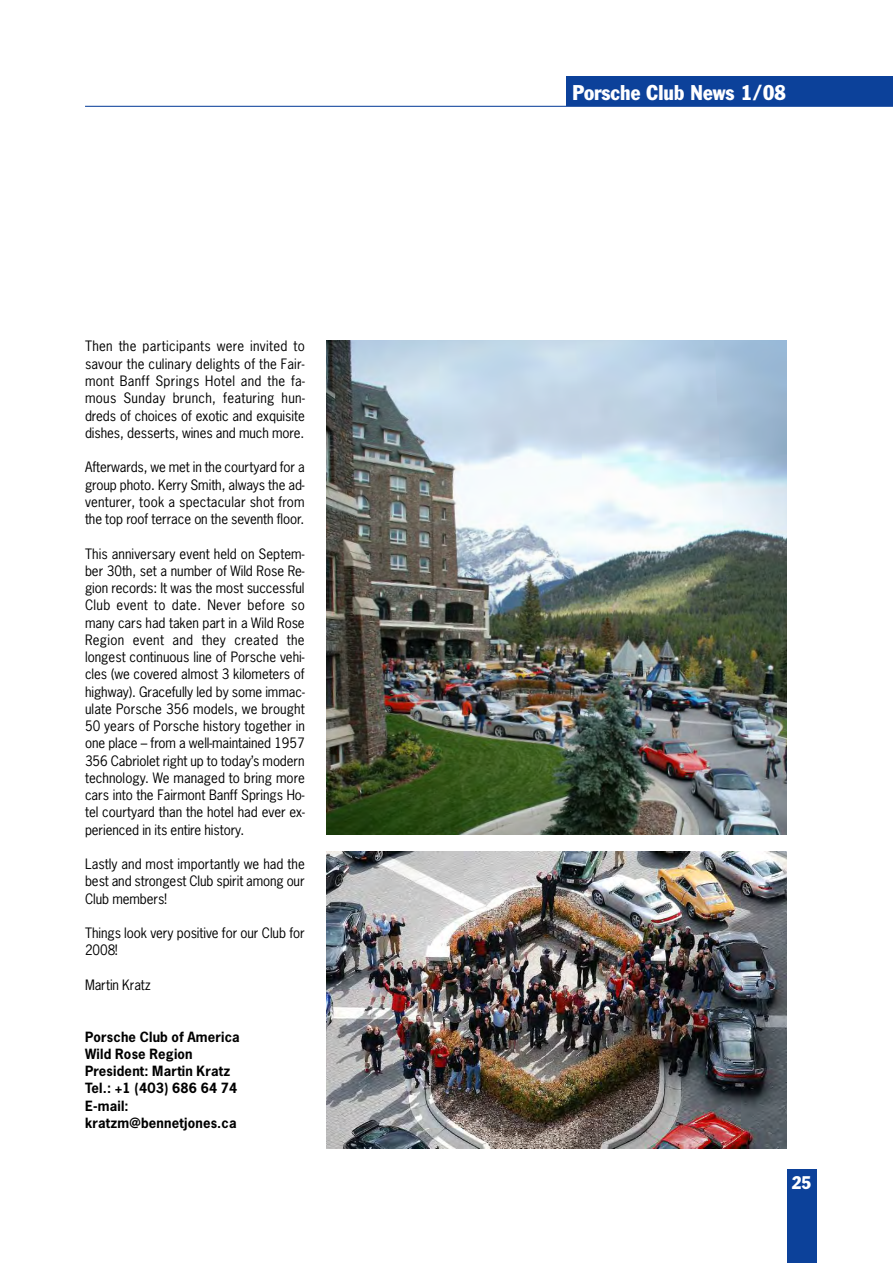
<style>
.page{position:relative;width:893px;height:1263px;background:#fff}
.page>*{position:absolute;margin:0;border:0;box-sizing:border-box;transform-origin:0 0}
.t1{font:condensed 21px "Franklin Gothic";color:#fff}
.t2{font:condensed 18px "Franklin Gothic";color:#fff}
.t3{font:13.5px/17.2px "News Gothic";letter-spacing:-.005em;color:#000;text-align:justify}
.t4{font:700 13.35px/17.2px "News Gothic";letter-spacing:.015em;color:#000}
</style>
<div class="page">
<div style="left:567px;top:77px;width:326px;height:29px;background:#0c419a"></div>
<div style="left:787px;top:1169px;width:29px;height:94px;background:#0c419a"></div>
<hr style="left:85px;top:106px;width:808px;height:1px;background:#0c419a">
<img style="left:326px;top:340px;width:461px;height:494px">
<img style="left:326px;top:852px;width:461px;height:296px">
<p class="t3" style="left:85px;top:338px;width:221px">Then the participants were invited to savour the culinary delights of the Fair&shy;mont Banff Springs Hotel and the fa&shy;mous Sunday brunch, featuring hun&shy;dreds of choices of exotic and exquisite dishes, desserts, wines and much more.</p>
<p class="t3" style="left:85px;top:459px;width:221px">Afterwards, we met in the courtyard for a group photo. Kerry Smith, always the ad&shy;venturer, took a spectacular shot from the top roof terrace on the seventh floor.</p>
<p class="t3" style="left:85px;top:545px;width:221px">This anniversary event held on Septem&shy;ber 30th, set a number of Wild Rose Re&shy;gion records: It was the most successful Club event to date. Never before so many cars had taken part in a Wild Rose Region event and they created the longest continuous line of Porsche vehi&shy;cles (we covered almost 3 kilometers of highway). Gracefully led by some immac&shy;ulate Porsche 356 models, we brought 50 years of Porsche history together in one place – from a well-maintained 1957<br>356 Cabriolet right up to today’s modern technology. We managed to bring more cars into the Fairmont Banff Springs Ho&shy;tel courtyard than the hotel had ever ex&shy;perienced in its entire history.</p>
<p class="t3" style="left:85px;top:856px;width:221px">Lastly and most importantly we had the best and strongest Club spirit among our Club members!</p>
<p class="t3" style="left:85px;top:925px;width:221px">Things look very positive for our Club for<br>2008!</p>
<p class="t3" style="left:85px;top:976px;width:67px">Martin Kratz</p>
<p class="t4" style="left:85px;top:1028px;width:156px">Porsche Club of America<br>Wild Rose Region<br>President: Martin Kratz<br>Tel.: +1 (403) 686 64 74<br>E-mail: kratzm@bennetjones.ca</p>
<h1 class="t1" style="left:572px;top:85px;width:215px">Porsche Club News 1/08</h1>
<h2 class="t2" style="left:792px;top:1176px;width:21px">25</h2>
</div>
